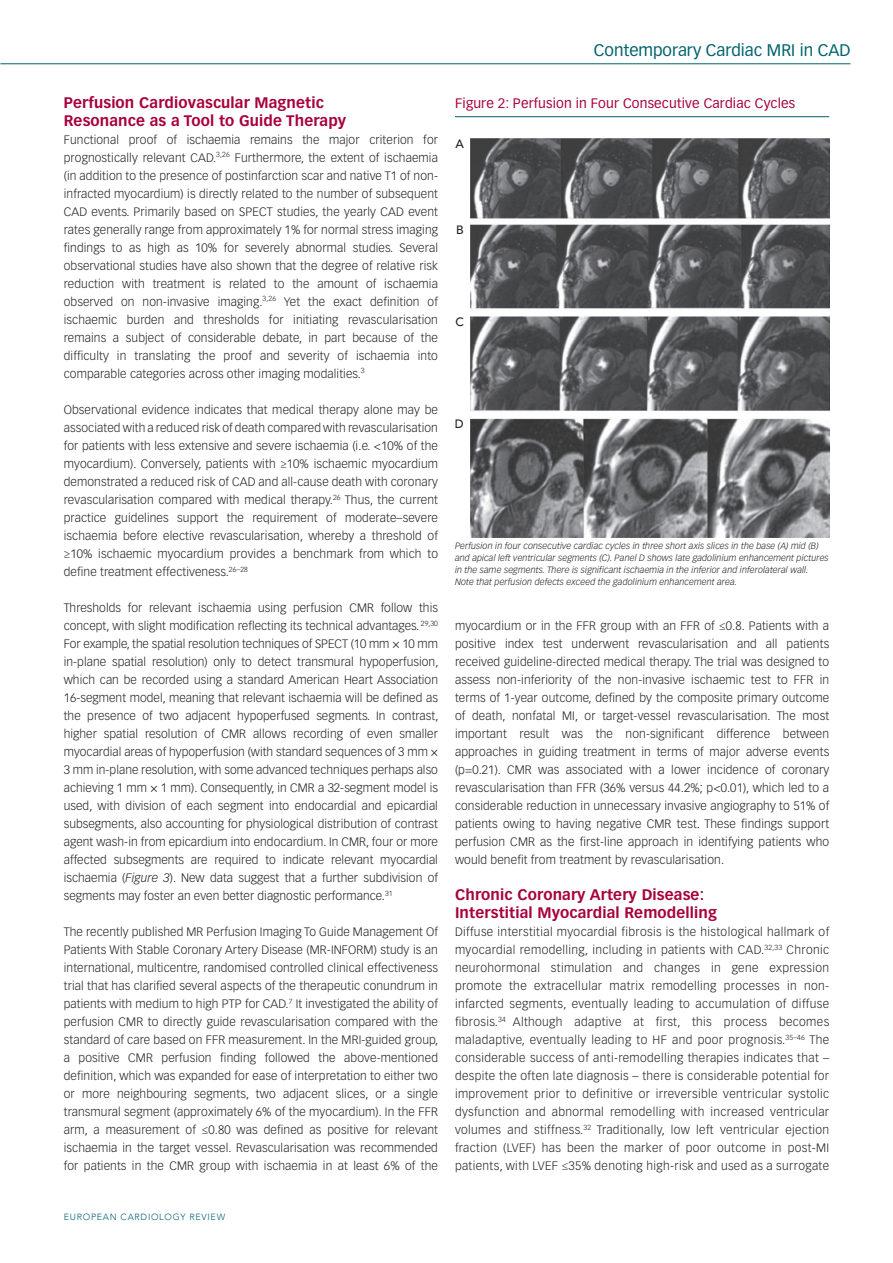
<style>
.page{position:relative;width:893px;height:1263px;background:#fff}
.page>*{position:absolute;margin:0;border:0;box-sizing:border-box;transform-origin:0 0}
.t1{font:16.5px "Vectora LT Std";color:#00636c}
._09a_HEADING_A{font:700 15px/18px "Vectora LT Std";letter-spacing:.01em;color:#a7023c}
._11_FIG-TABLE_HEADIN{font:13.5px "Vectora LT Std";letter-spacing:.01em;color:#a7023c}
._10_BODY_TEXT{font:300 12px/18px "Vectora LT Std";letter-spacing:.01em;color:#231f20;text-align:justify}
.t2{font:500 12px "Avenir LT Std";color:#231f20}
._11a_CAPTION_FIG-TAB{font:italic 300 9px/12px "Vectora LT Std";letter-spacing:.01em;color:#231f20}
.t3{font:300 9px "Avenir";letter-spacing:.08em;color:#00636c}
.s1{font-family:"Myriad Pro";font-weight:400}
.s2{font-style:italic}
</style>
<div class="page">
<hr style="left:0;top:64px;width:850px;height:1px;background:#00636c">
<hr style="left:455px;top:116px;width:374px;height:1px;background:#00636c">
<img style="left:470px;top:139px;width:359px;height:398px">
<p class="_09a_HEADING_A" style="left:64px;top:94px;width:284px">Perfusion Cardiovascular Magnetic<br>Resonance as a Tool to Guide Therapy</p>
<p class="_10_BODY_TEXT" style="left:64px;top:131px;width:376px">Functional proof of ischaemia remains the major criterion for prognostically relevant CAD.<sup>3,26</sup> Furthermore, the extent of ischaemia (in addition to the presence of postinfarction scar and native T1 of non&shy;infracted myocardium) is directly related to the number of subsequent CAD events. Primarily based on SPECT studies, the yearly CAD event rates generally range from approximately 1% for normal stress imaging findings to as high as 10% for severely abnormal studies. Several observational studies have also shown that the degree of relative risk reduction with treatment is related to the amount of ischaemia observed on non-invasive imaging.<sup>3,26</sup> Yet the exact definition of ischaemic burden and thresholds for initiating revascularisation remains a subject of considerable debate, in part because of the difficulty in translating the proof and severity of ischaemia into comparable categories across other imaging modalities.<sup>3</sup></p>
<p class="_10_BODY_TEXT" style="left:64px;top:401px;width:376px">Observational evidence indicates that medical therapy alone may be associated with a reduced risk of death compared with revascularisation for patients with less extensive and severe ischaemia (i.e. &lt;10% of the myocardium). Conversely, patients with ≥10% ischaemic myocardium demonstrated a reduced risk of CAD and all-cause death with coronary revascularisation compared with medical therapy.<sup>26</sup> Thus, the current practice guidelines support the requirement of moderate–severe ischaemia before elective revascularisation, whereby a threshold of ≥10% ischaemic myocardium provides a benchmark from which to define treatment effectiveness.<sup>26–28</sup></p>
<p class="_10_BODY_TEXT" style="left:64px;top:599px;width:376px">Thresholds for relevant ischaemia using perfusion CMR follow this concept, with slight modification reflecting its technical advantages. <sup>29,30<br></sup>For example, the spatial resolution techniques of SPECT (10 mm <span class="s1">×</span> 10 mm in-plane spatial resolution) only to detect transmural hypoperfusion, which can be recorded using a standard American Heart Association 16-segment model, meaning that relevant ischaemia will be defined as the presence of two adjacent hypoperfused segments. In contrast, higher spatial resolution of CMR allows recording of even smaller myocardial areas of hypoperfusion (with standard sequences of 3 mm <span class="s1">× </span>3 mm in-plane resolution, with some advanced techniques perhaps also achieving 1 mm <span class="s1">×</span> 1 mm). Consequently, in CMR a 32-segment model is used, with division of each segment into endocardial and epicardial subsegments, also accounting for physiological distribution of contrast agent wash-in from epicardium into endocardium. In CMR, four or more affected subsegments are required to indicate relevant myocardial ischaemia (<span class="s2">Figure 3</span>). New data suggest that a further subdivision of segments may foster an even better diagnostic performance.<sup>31</sup></p>
<p class="_10_BODY_TEXT" style="left:64px;top:923px;width:376px">The recently published MR Perfusion Imaging To Guide Management Of Patients With Stable Coronary Artery Disease (MR-INFORM) study is an international, multicentre, randomised controlled clinical effectiveness trial that has clarified several aspects of the therapeutic conundrum in patients with medium to high PTP for CAD.<sup>7</sup> It investigated the ability of perfusion CMR to directly guide revascularisation compared with the standard of care based on FFR measurement. In the MRI-guided group, a positive CMR perfusion finding followed the above-mentioned definition, which was expanded for ease of interpretation to either two or more neighbouring segments, two adjacent slices, or a single transmural segment (approximately 6% of the myocardium). In the FFR arm, a measurement of ≤0.80 was defined as positive for relevant ischaemia in the target vessel. Revascularisation was recommended for patients in the CMR group with ischaemia in at least 6% of the</p>
<p class="t3" style="left:64px;top:1211px;width:163px">EUROPEAN CARDIOLOGY REVIEW</p>
<h1 class="t1" style="left:594px;top:41px;width:258px">Contemporary Cardiac MRI in CAD</h1>
<p class="_11_FIG-TABLE_HEADIN" style="left:455px;top:95px;width:342px">Figure 2: Perfusion in Four Consecutive Cardiac Cycles</p>
<p class="t2" style="left:455px;top:137px;width:10px">A</p>
<p class="t2" style="left:456px;top:223px;width:9px">B</p>
<p class="t2" style="left:455px;top:315px;width:10px">C</p>
<p class="t2" style="left:455px;top:417px;width:10px">D</p>
<p class="_11a_CAPTION_FIG-TAB" style="left:455px;top:540px;width:375px">Perfusion in four consecutive cardiac cycles in three short axis slices in the base (A) mid (B) and apical left ventricular segments (C). Panel D shows late gadolinium enhancement pictures in the same segments. There is significant ischaemia in the inferior and inferolateral wall.<br>Note that perfusion defects exceed the gadolinium enhancement area.</p>
<p class="_10_BODY_TEXT" style="left:455px;top:617px;width:376px">myocardium or in the FFR group with an FFR of ≤0.8. Patients with a positive index test underwent revascularisation and all patients received guideline-directed medical therapy. The trial was designed to assess non-inferiority of the non-invasive ischaemic test to FFR in terms of 1-year outcome, defined by the composite primary outcome of death, nonfatal MI, or target-vessel revascularisation. The most important result was the non-significant difference between approaches in guiding treatment in terms of major adverse events (p=0.21). CMR was associated with a lower incidence of coronary revascularisation than FFR (36% versus 44.2%; p&lt;0.01), which led to a considerable reduction in unnecessary invasive angiography to 51% of patients owing to having negative CMR test. These findings support perfusion CMR as the first-line approach in identifying patients who would benefit from treatment by revascularisation.</p>
<p class="_09a_HEADING_A" style="left:455px;top:886px;width:264px">Chronic Coronary Artery Disease:<br>Interstitial Myocardial Remodelling</p>
<p class="_10_BODY_TEXT" style="left:455px;top:923px;width:376px">Diffuse interstitial myocardial fibrosis is the histological hallmark of myocardial remodelling, including in patients with CAD.<sup>32,33</sup> Chronic neurohormonal stimulation and changes in gene expression promote the extracellular matrix remodelling processes in non&shy;infarcted segments, eventually leading to accumulation of diffuse fibrosis.<sup>34</sup> Although adaptive at first, this process becomes maladaptive, eventually leading to HF and poor prognosis.<sup>35–46</sup> The considerable success of anti-remodelling therapies indicates that – despite the often late diagnosis – there is considerable potential for improvement prior to definitive or irreversible ventricular systolic dysfunction and abnormal remodelling with increased ventricular volumes and stiffness.<sup>32</sup> Traditionally, low left ventricular ejection fraction (LVEF) has been the marker of poor outcome in post-MI patients, with LVEF ≤35% denoting high-risk and used as a surrogate</p>
</div>
